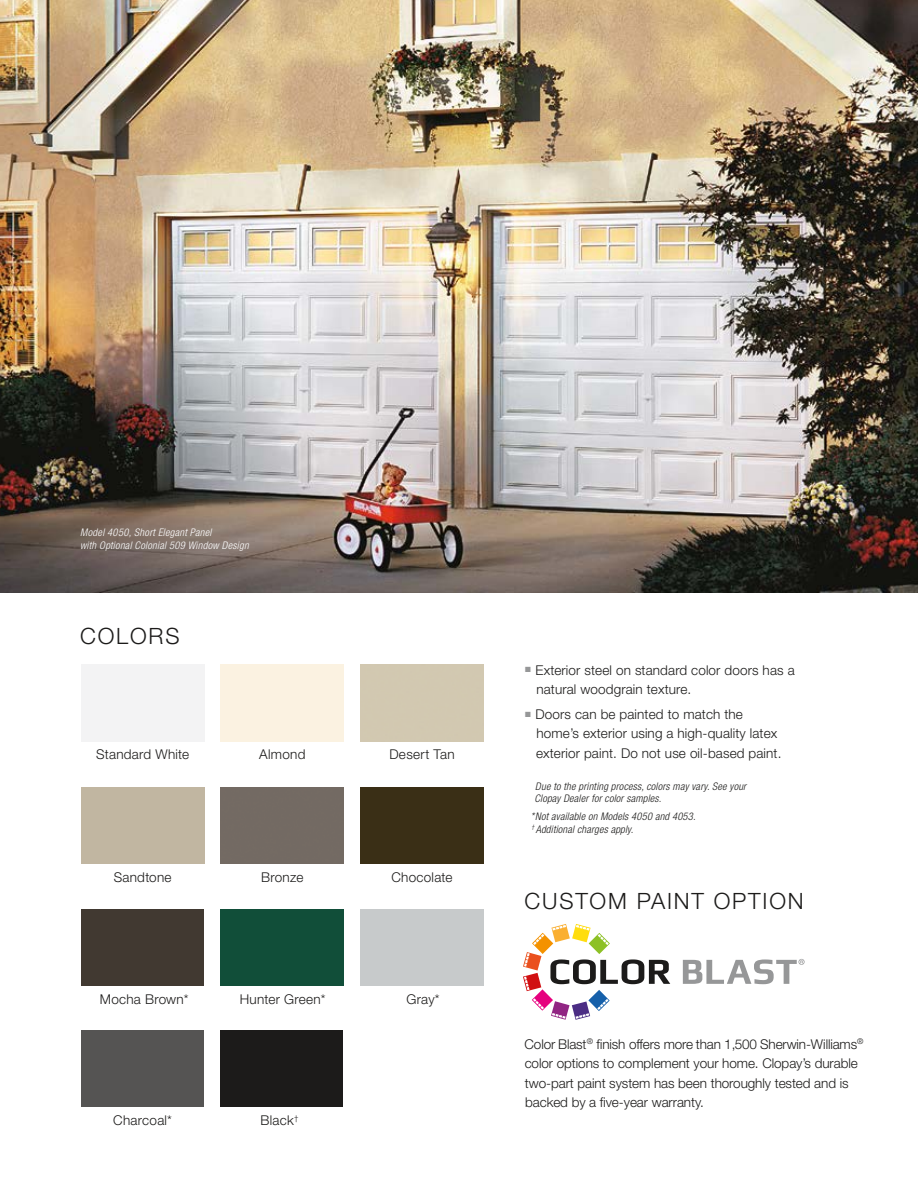
<style>
.page{position:relative;width:918px;height:1188px;background:#fff}
.page>*{position:absolute;margin:0;border:0;box-sizing:border-box;transform-origin:0 0}
.t1{font:300 22.5px "Helvetica Neue LT Std";letter-spacing:.08em;color:#1c1b1a}
.t2{font:300 13.5px/19.5px "Helvetica Neue LT Std";letter-spacing:.01em;color:#1c1b1a}
.t3{font:italic 300 condensed 10.5px/12.6px "Helvetica Neue LT Std";letter-spacing:.02em;color:#1c1b1a}
.t4{font:italic 300 condensed 10.5px/12.6px "Helvetica Neue LT Std";letter-spacing:.03em;color:#fff}
.t5{font:300 7.8px "Helvetica Neue LT Std";color:#1c1b1a}
</style>
<div class="page">
<img style="left:0;top:0;width:918px;height:592px">
<div style="left:221px;top:787px;width:123px;height:77px;background:#736a63"></div>
<div style="left:361px;top:787px;width:122px;height:77px;background:#3a2f16"></div>
<svg style="left:523px;top:924px;width:147px;height:96px"></svg>
<svg style="left:683px;top:959px;width:122px;height:25px"></svg>
<div style="left:220px;top:1031px;width:123px;height:76px;background:#1c1b1a"></div>
<div style="left:81px;top:1031px;width:123px;height:76px;background:#555453"></div>
<div style="left:81px;top:909px;width:123px;height:77px;background:#413931"></div>
<div style="left:220px;top:909px;width:123px;height:77px;background:#114e39"></div>
<p class="t4" style="left:80px;top:527px;width:170px">Model 4050, Short Elegant Panel<br>with Optional Colonial 509 Window Design</p>
<h1 class="t1" style="left:80px;top:622px;width:101px">COLORS</h1>
<p class="t2" style="left:96px;top:744px;width:95px">Standard White</p>
<p class="t2" style="left:259px;top:744px;width:48px">Almond</p>
<p class="t2" style="left:389px;top:744px;width:67px">Desert Tan</p>
<p class="t2" style="left:114px;top:867px;width:59px">Sandtone</p>
<p class="t2" style="left:261px;top:867px;width:44px">Bronze</p>
<p class="t2" style="left:391px;top:867px;width:63px">Chocolate</p>
<p class="t2" style="left:100px;top:989px;width:90px">Mocha Brown*</p>
<p class="t2" style="left:240px;top:989px;width:87px">Hunter Green*</p>
<p class="t2" style="left:406px;top:989px;width:35px">Gray*</p>
<p class="t2" style="left:113px;top:1110px;width:60px">Charcoal*</p>
<p class="t5" style="left:294px;top:1113px;width:6px">†</p>
<p class="t2" style="left:261px;top:1110px;width:35px">Black</p>
<p class="t2" style="left:536px;top:660px;width:260px;text-indent:-11px"><sup>■</sup> Exterior steel on standard color doors has a natural woodgrain texture.</p>
<p class="t2" style="left:536px;top:704px;width:247px;text-indent:-11px"><sup>■</sup> Doors can be painted to match the home’s exterior using a high-quality latex exterior paint. Do not use oil-based paint.</p>
<p class="t3" style="left:535px;top:780px;width:213px">Due to the printing process, colors may vary. See your<br>Clopay Dealer for color samples.</p>
<p class="t3" style="left:531px;top:811px;width:166px">*Not available on Models 4050 and 4053. <sup>†</sup> Additional charges apply.</p>
<h1 class="t1" style="left:525px;top:887px;width:281px">CUSTOM PAINT OPTION</h1>
<p class="t2" style="left:525px;top:1034px;width:340px">Color Blast<sup>®</sup> finish offers more than 1,500 Sherwin-Williams<sup>® </sup>color options to complement your home. Clopay’s durable two-part paint system has been thoroughly tested and is backed by a five-year warranty.</p>
</div>
